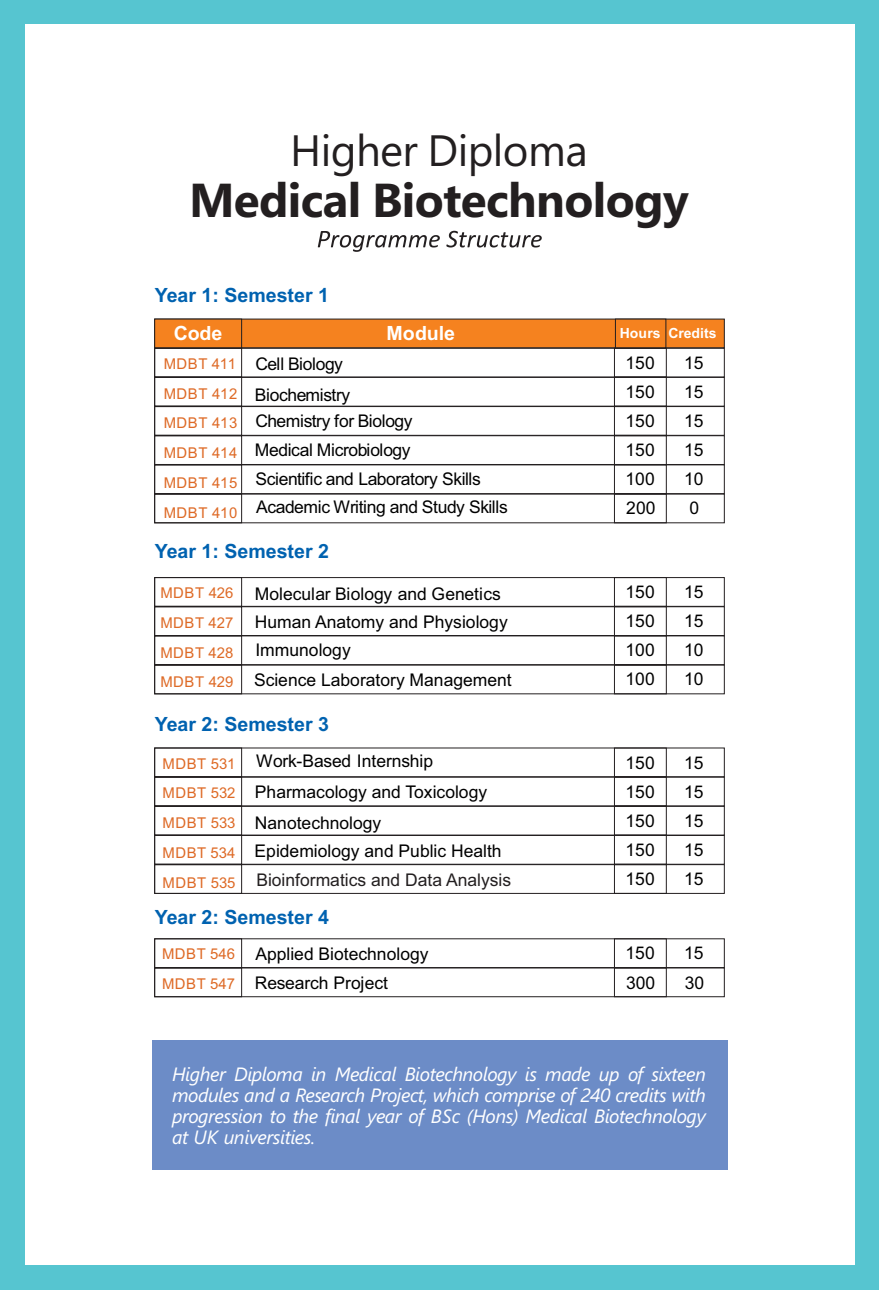
<style>
.page{position:relative;width:879px;height:1290px;background:#fff}
.page>*{position:absolute;margin:0;border:0;box-sizing:border-box;transform-origin:0 0}
.t1{font:700 47.6px "Segoe UI";letter-spacing:-.015em;color:#231f20}
.t2{font:43.93px "Segoe UI";letter-spacing:-.015em;color:#231f20}
.t3{font:700 19.6px "Arial";color:#0062b0}
.t4{font:700 19.6px "Arial";color:#fff}
.t5{font:italic 19.25px/21px "Segoe UI";letter-spacing:-.025em;color:#fff;text-align:justify}
.t6{font:17.5px/29.1px "Arial";color:#000;text-align:justify}
.t7{font:17.5px/28.5px "Arial";letter-spacing:-.02em;color:#000}
.t8{font:17.5px "Arial";color:#231f20}
.t9{font:17.5px "Arial";letter-spacing:-.03em;color:#000}
.t10{font:14.88px/29.8px "Arial";letter-spacing:.035em;color:#de6a26;text-align:justify}
.t11{font:700 14px "Arial";color:#fff}
</style>
<div class="page">
<div style="left:0;top:0;width:878px;height:1290px;background:#56c5d0"></div>
<div style="left:25px;top:25px;width:828px;height:1240px;background:#fff"></div>
<div style="left:154px;top:319px;width:570px;height:29px;background:#f5821f;border:1px solid #231f20"></div>
<div style="left:154px;top:348px;width:570px;height:29px;border:1px solid #231f20"></div>
<div style="left:154px;top:377px;width:570px;height:30px;border:1px solid #231f20"></div>
<div style="left:154px;top:406px;width:570px;height:30px;border:1px solid #231f20"></div>
<div style="left:154px;top:435px;width:570px;height:30px;border:1px solid #231f20"></div>
<div style="left:154px;top:464px;width:570px;height:30px;border:1px solid #231f20"></div>
<div style="left:154px;top:319px;width:88px;height:29px;background:#f5821f;border:1px solid #231f20"></div>
<div style="left:154px;top:348px;width:88px;height:29px;border:1px solid #231f20"></div>
<div style="left:154px;top:377px;width:88px;height:30px;border:1px solid #231f20"></div>
<div style="left:154px;top:406px;width:88px;height:30px;border:1px solid #231f20"></div>
<div style="left:154px;top:435px;width:88px;height:30px;border:1px solid #231f20"></div>
<div style="left:154px;top:464px;width:88px;height:30px;border:1px solid #231f20"></div>
<div style="left:154px;top:494px;width:88px;height:29px;border:1px solid #231f20"></div>
<div style="left:614px;top:319px;width:52px;height:29px;background:#f5821f;border:1px solid #231f20"></div>
<div style="left:613px;top:348px;width:53px;height:29px;border:1px solid #231f20"></div>
<div style="left:613px;top:377px;width:53px;height:30px;border:1px solid #231f20"></div>
<div style="left:613px;top:406px;width:53px;height:30px;border:1px solid #231f20"></div>
<div style="left:613px;top:435px;width:53px;height:30px;border:1px solid #231f20"></div>
<div style="left:613px;top:464px;width:53px;height:30px;border:1px solid #231f20"></div>
<div style="left:613px;top:494px;width:53px;height:29px;border:1px solid #231f20"></div>
<div style="left:154px;top:577px;width:570px;height:30px;border:1px solid #231f20"></div>
<div style="left:154px;top:606px;width:570px;height:30px;border:1px solid #231f20"></div>
<div style="left:154px;top:635px;width:570px;height:30px;border:1px solid #231f20"></div>
<div style="left:154px;top:664px;width:570px;height:30px;border:1px solid #231f20"></div>
<div style="left:154px;top:577px;width:88px;height:30px;border:1px solid #231f20"></div>
<div style="left:154px;top:606px;width:88px;height:30px;border:1px solid #231f20"></div>
<div style="left:154px;top:635px;width:88px;height:30px;border:1px solid #231f20"></div>
<div style="left:154px;top:664px;width:88px;height:30px;border:1px solid #231f20"></div>
<div style="left:613px;top:577px;width:53px;height:30px;border:1px solid #231f20"></div>
<div style="left:613px;top:606px;width:53px;height:30px;border:1px solid #231f20"></div>
<div style="left:613px;top:635px;width:53px;height:30px;border:1px solid #231f20"></div>
<div style="left:613px;top:664px;width:53px;height:30px;border:1px solid #231f20"></div>
<div style="left:154px;top:747px;width:570px;height:30px;border:1px solid #231f20"></div>
<div style="left:154px;top:777px;width:570px;height:29px;border:1px solid #231f20"></div>
<div style="left:154px;top:806px;width:570px;height:29px;border:1px solid #231f20"></div>
<div style="left:154px;top:835px;width:570px;height:30px;border:1px solid #231f20"></div>
<div style="left:154px;top:864px;width:570px;height:30px;border:1px solid #231f20"></div>
<div style="left:154px;top:747px;width:88px;height:30px;border:1px solid #231f20"></div>
<div style="left:154px;top:777px;width:88px;height:29px;border:1px solid #231f20"></div>
<div style="left:154px;top:806px;width:88px;height:29px;border:1px solid #231f20"></div>
<div style="left:154px;top:835px;width:88px;height:30px;border:1px solid #231f20"></div>
<div style="left:154px;top:864px;width:88px;height:30px;border:1px solid #231f20"></div>
<div style="left:613px;top:747px;width:53px;height:30px;border:1px solid #231f20"></div>
<div style="left:613px;top:777px;width:53px;height:29px;border:1px solid #231f20"></div>
<div style="left:613px;top:806px;width:53px;height:29px;border:1px solid #231f20"></div>
<div style="left:613px;top:835px;width:53px;height:30px;border:1px solid #231f20"></div>
<div style="left:613px;top:864px;width:53px;height:30px;border:1px solid #231f20"></div>
<div style="left:154px;top:967px;width:570px;height:30px;border:1px solid #231f20"></div>
<div style="left:154px;top:938px;width:88px;height:30px;border:1px solid #231f20"></div>
<div style="left:154px;top:967px;width:88px;height:30px;border:1px solid #231f20"></div>
<div style="left:613px;top:938px;width:53px;height:30px;border:1px solid #231f20"></div>
<div style="left:613px;top:967px;width:53px;height:30px;border:1px solid #231f20"></div>
<div style="left:151px;top:1040px;width:576px;height:129px;background:#6c8cc7"></div>
<svg style="left:317px;top:231px;width:224px;height:21px"></svg>
<h2 class="t2" style="left:290px;top:134px;width:299px">Higher Diploma</h2>
<h1 class="t1" style="left:189px;top:183px;width:501px">Medical Biotechnology</h1>
<p class="t3" style="left:155px;top:288px;width:176px">Year 1: Semester 1</p>
<p class="t4" style="left:174px;top:326px;width:50px">Code</p>
<p class="t4" style="left:386px;top:326px;width:70px">Module</p>
<p class="t11" style="left:619px;top:328px;width:98px">Hours Credits</p>
<p class="t10" style="left:164px;top:350px;width:74px">MDBT 411</p>
<p class="t10" style="left:164px;top:380px;width:75px">MDBT 412<br>MDBT 413<br>MDBT 414<br>MDBT 415<br>MDBT 410</p>
<p class="t9" style="left:255px;top:357px;width:89px">Cell Biology</p>
<p class="t7" style="left:255px;top:382px;width:97px">Biochemistry</p>
<p class="t7" style="left:255px;top:408px;width:159px">Chemistry for Biology</p>
<p class="t7" style="left:255px;top:437px;width:157px">Medical Microbiology</p>
<p class="t7" style="left:255px;top:466px;width:254px">Scientific and Laboratory Skills<br>Academic Writing and Study Skills</p>
<p class="t3" style="left:155px;top:544px;width:176px">Year 1: Semester 2</p>
<p class="t10" style="left:160px;top:579px;width:75px">MDBT 426</p>
<p class="t10" style="left:160px;top:609px;width:74px">MDBT 427<br>MDBT 428</p>
<p class="t10" style="left:160px;top:669px;width:75px">MDBT 429</p>
<p class="t6" style="left:255px;top:581px;width:254px;line-height:28px;text-align:left">Molecular Biology and Genetics<br>Human Anatomy and Physiology<br>Immunology</p>
<p class="t6" style="left:254px;top:667px;width:259px">Science Laboratory Management</p>
<p class="t3" style="left:155px;top:716px;width:176px">Year 2: Semester 3</p>
<p class="t6" style="left:625px;top:350px;width:31px">150<br>150<br>150<br>150<br>100<br>200</p>
<p class="t6" style="left:683px;top:350px;width:21px;text-align:center">15<br>15<br>15<br>15<br>10<br>0</p>
<p class="t6" style="left:625px;top:579px;width:31px">150<br>150<br>100<br>100</p>
<p class="t6" style="left:683px;top:579px;width:21px">15<br>15<br>10<br>10</p>
<p class="t6" style="left:256px;top:748px;width:178px">Work-Based Internship</p>
<p class="t10" style="left:162px;top:750px;width:74px">MDBT 531<br>MDBT 532<br>MDBT 533<br>MDBT 534<br>MDBT 535</p>
<p class="t6" style="left:625px;top:749px;width:31px">150<br>150<br>150<br>150<br>150</p>
<p class="t6" style="left:683px;top:749px;width:21px">15<br>15<br>15<br>15<br>15</p>
<p class="t6" style="left:255px;top:777px;width:234px;line-height:31.2px">Pharmacology and Toxicology<br>Nanotechnology</p>
<p class="t6" style="left:254px;top:838px;width:248px">Epidemiology and Public Health</p>
<p class="t8" style="left:256px;top:873px;width:256px">Bioinformatics and Data Analysis</p>
<p class="t3" style="left:155px;top:909px;width:176px">Year 2: Semester 4</p>
<p class="t10" style="left:162px;top:941px;width:74px">MDBT 546<br>MDBT 547</p>
<p class="t6" style="left:625px;top:940px;width:31px">150<br>300</p>
<p class="t6" style="left:683px;top:940px;width:22px">15<br>30</p>
<p class="t6" style="left:255px;top:941px;width:175px">Applied Biotechnology<br>Research Project</p>
<p class="t5" style="left:172px;top:1065px;width:535px">Higher Diploma in Medical Biotechnology is made up of sixteen modules and a Research Project, which comprise of 240 credits with progression to the final year of BSc (Hons) Medical Biotechnology at UK universities.</p>
</div>
